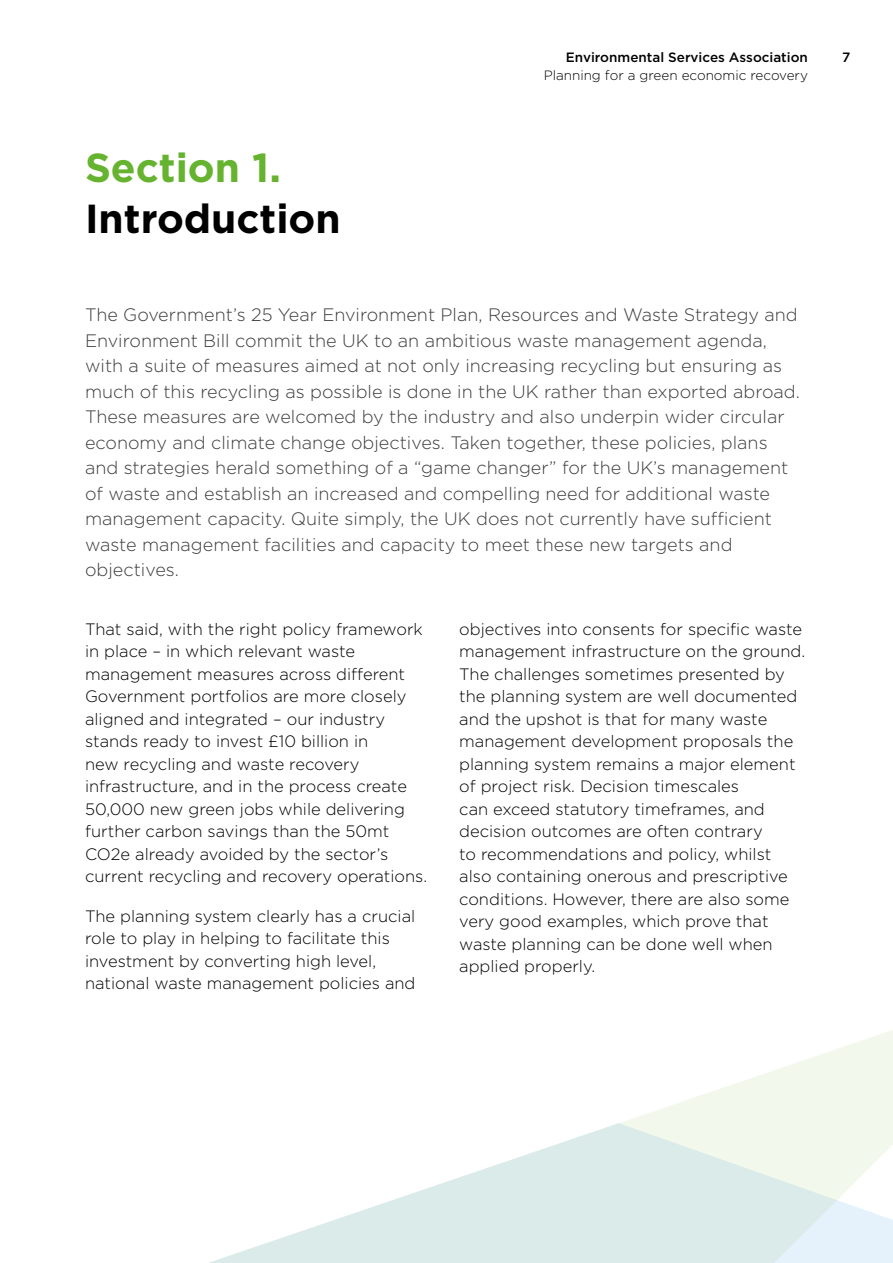
<style>
.page{position:relative;width:893px;height:1263px;background:#fff}
.page>*{position:absolute;margin:0;border:0;box-sizing:border-box;transform-origin:0 0}
.t1{font:700 40.5px/51px "Gotham";color:#000}
.Intro_para_12pt{font:300 18px/25.5px "Gotham";color:#3c3c3b}
.t2{font:300 16.5px/22.5px "Gotham";color:#000}
.t3{font:500 13.5px "Gotham";color:#000}
.t4{font:300 13.5px "Gotham";color:#000}
.s1{color:#65b32e}
</style>
<div class="page">
<svg style="left:209px;top:1030px;width:684px;height:233px"></svg>
<p class="t1" style="left:85px;top:141px;width:257px"><span class="s1">Section 1.<br></span>Introduction</p>
<p class="t3" style="left:566px;top:50px;width:244px">Environmental Services Association</p>
<p class="t4" style="left:544px;top:68px;width:266px">Planning for a green economic recovery</p>
<p class="Intro_para_12pt" style="left:85px;top:302px;width:716px">The Government’s 25 Year Environment Plan, Resources and Waste Strategy and Environment Bill commit the UK to an ambitious waste management agenda, with a suite of measures aimed at not only increasing recycling but ensuring as much of this recycling as possible is done in the UK rather than exported abroad.<br>These measures are welcomed by the industry and also underpin wider circular economy and climate change objectives. Taken together, these policies, plans and strategies herald something of a “game changer” for the UK’s management of waste and establish an increased and compelling need for additional waste management capacity. Quite simply, the UK does not currently have sufficient waste management facilities and capacity to meet these new targets and objectives.</p>
<p class="t2" style="left:85px;top:617px;width:344px">That said, with the right policy framework in place – in which relevant waste management measures across different Government portfolios are more closely aligned and integrated – our industry stands ready to invest £10 billion in<br>new recycling and waste recovery infrastructure, and in the process create 50,000 new green jobs while delivering further carbon savings than the 50mt CO2e already avoided by the sector’s current recycling and recovery operations.</p>
<p class="t2" style="left:85px;top:904px;width:332px">The planning system clearly has a crucial role to play in helping to facilitate this investment by converting high level, national waste management policies and</p>
<p class="t2" style="left:459px;top:617px;width:347px">objectives into consents for specific waste management infrastructure on the ground.<br>The challenges sometimes presented by the planning system are well documented and the upshot is that for many waste management development proposals the planning system remains a major element of project risk. Decision timescales<br>can exceed statutory timeframes, and decision outcomes are often contrary<br>to recommendations and policy, whilst also containing onerous and prescriptive conditions. However, there are also some very good examples, which prove that waste planning can be done well when applied properly.</p>
<p class="t3" style="left:842px;top:50px;width:10px">7</p>
</div>
